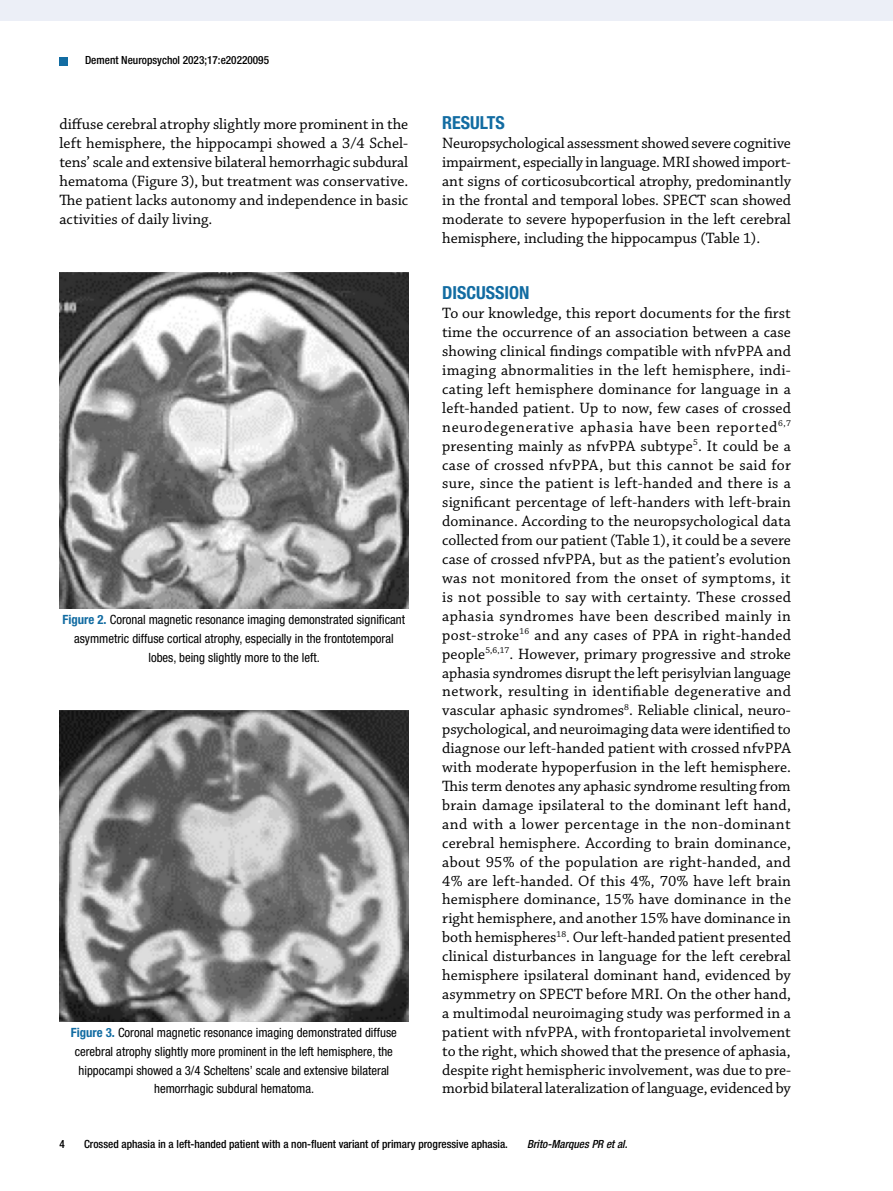
<style>
.page{position:relative;width:893px;height:1191px;background:#fff}
.page>*{position:absolute;margin:0;border:0;box-sizing:border-box;transform-origin:0 0}
.t1{font:700 condensed 18px "Helvetica Neue LT Std";color:#126ca2}
.t2{font:15.75px/18.9px "Chaparral Pro";letter-spacing:-.005em;color:#000;text-align:justify}
.t3{font:condensed 12.75px/18.9px "Helvetica Neue LT Std";color:#000;text-align:center}
.t4{font:500 condensed 11.25px "Helvetica Neue LT Std";color:#000}
.t5{font:italic 500 condensed 11.25px "Helvetica Neue LT Std";color:#000}
.s1{font-weight:700;color:#126ca2}
</style>
<div class="page">
<div style="left:0;top:0;width:893px;height:21px;background:#eceff7"></div>
<div style="left:60px;top:57px;width:8px;height:8px;background:#126ca2"></div>
<img style="left:60px;top:272px;width:348px;height:336px">
<img style="left:60px;top:710px;width:348px;height:311px">
<p class="t4" style="left:85px;top:54px;width:186px">Dement Neuropsychol 2023;17:e20220095</p>
<p class="t2" style="left:60px;top:115px;width:350px">diffuse cerebral atrophy slightly more prominent in the left hemisphere, the hippocampi showed a 3/4 Schel&shy;tens’ scale and extensive bilateral hemorrhagic subdural hematoma (Figure 3), but treatment was conservative.<br>The patient lacks autonomy and independence in basic activities of daily living.</p>
<p class="t1" style="left:442px;top:112px;width:64px">RESULTS</p>
<p class="t2" style="left:442px;top:134px;width:350px">Neuropsychological assessment showed severe cognitive impairment, especially in language. MRI showed import&shy;ant signs of corticosubcortical atrophy, predominantly in the frontal and temporal lobes. SPECT scan showed moderate to severe hypoperfusion in the left cerebral hemisphere, including the hippocampus (Table 1).</p>
<p class="t1" style="left:442px;top:282px;width:89px">DISCUSSION</p>
<p class="t2" style="left:442px;top:304px;width:350px">To our knowledge, this report documents for the first time the occurrence of an association between a case showing clinical findings compatible with nfvPPA and imaging abnormalities in the left hemisphere, indi&shy;cating left hemisphere dominance for language in a left-handed patient. Up to now, few cases of crossed neurodegenerative aphasia have been reported<sup>6,7 </sup>presenting mainly as nfvPPA subtype<sup>5</sup>. It could be a case of crossed nfvPPA, but this cannot be said for sure, since the patient is left-handed and there is a significant percentage of left-handers with left-brain dominance. According to the neuropsychological data collected from our patient (Table 1), it could be a severe case of crossed nfvPPA, but as the patient’s evolution was not monitored from the onset of symptoms, it is not possible to say with certainty. These crossed aphasia syndromes have been described mainly in post-stroke<sup>16</sup> and any cases of PPA in right-handed people<sup>5,6,17</sup>. However, primary progressive and stroke aphasia syndromes disrupt the left perisylvian language network, resulting in identifiable degenerative and vascular aphasic syndromes<sup>8</sup>. Reliable clinical, neuro&shy;psychological, and neuroimaging data were identified to diagnose our left-handed patient with crossed nfvPPA with moderate hypoperfusion in the left hemisphere.<br>This term denotes any aphasic syndrome resulting from brain damage ipsilateral to the dominant left hand, and with a lower percentage in the non-dominant cerebral hemisphere. According to brain dominance, about 95% of the population are right-handed, and 4% are left-handed. Of this 4%, 70% have left brain hemisphere dominance, 15% have dominance in the right hemisphere, and another 15% have dominance in both hemispheres<sup>18</sup>. Our left-handed patient presented clinical disturbances in language for the left cerebral hemisphere ipsilateral dominant hand, evidenced by asymmetry on SPECT before MRI. On the other hand, a multimodal neuroimaging study was performed in a patient with nfvPPA, with frontoparietal involvement to the right, which showed that the presence of aphasia, despite right hemispheric involvement, was due to pre&shy;morbid bilateral lateralization of language, evidenced by</p>
<p class="t3" style="left:63px;top:609px;width:344px"><span class="s1">Figure 2.</span> Coronal magnetic resonance imaging demonstrated significant asymmetric diffuse cortical atrophy, especially in the frontotemporal lobes, being slightly more to the left.</p>
<p class="t3" style="left:71px;top:1022px;width:328px"><span class="s1">Figure 3.</span> Coronal magnetic resonance imaging demonstrated diffuse cerebral atrophy slightly more prominent in the left hemisphere, the hippocampi showed a 3/4 Scheltens’ scale and extensive bilateral hemorrhagic subdural hematoma.</p>
<p class="t4" style="left:60px;top:1137px;width:7px">4</p>
<p class="t4" style="left:84px;top:1137px;width:425px">Crossed aphasia in a left-handed patient with a non-fluent variant of primary progressive aphasia.</p>
<p class="t5" style="left:527px;top:1137px;width:102px">Brito-Marques PR et al.</p>
</div>
